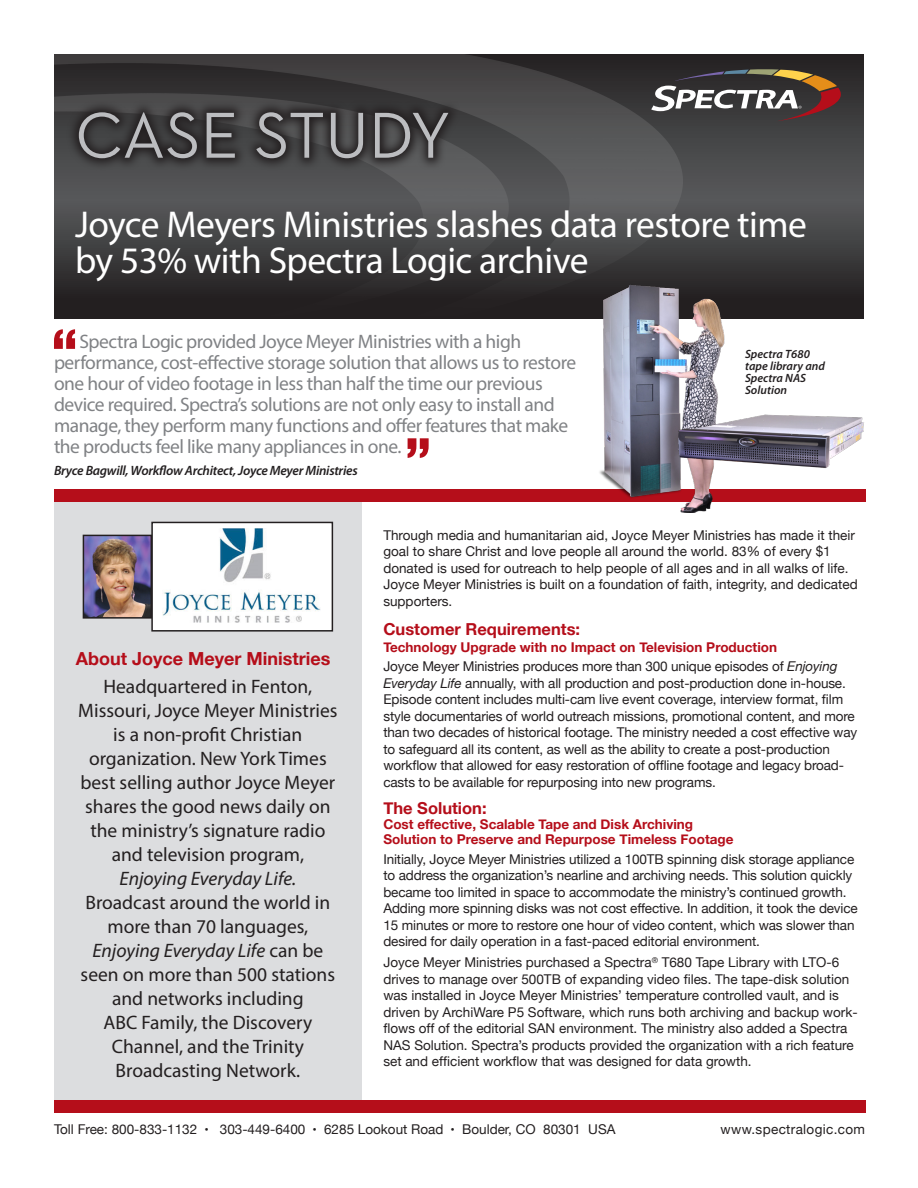
<style>
.page{position:relative;width:918px;height:1188px;background:#fff}
.page>*{position:absolute;margin:0;border:0;box-sizing:border-box;transform-origin:0 0}
.t1{font:37.5px/36px "Myriad Pro";letter-spacing:-.015em;color:#fff}
.t2{font:19.5px/24px "Myriad Pro";color:#231f20;text-align:center}
.t3{font:19.5px/21px "Myriad Pro";letter-spacing:-.025em;color:#808285}
.t4{font:700 18px "Helvetica Neue";color:#b50e1a}
.t5{font:700 16.5px "Helvetica Neue";color:#b50e1a}
.t6{font:13.5px/16.5px "Helvetica Neue";letter-spacing:-.01em;color:#231f20}
.t7{font:700 13.5px/15px "Helvetica Neue";color:#b50e1a}
.t8{font:italic 600 13.5px "Myriad Pro";letter-spacing:-.02em;color:#231f20}
.t9{font:13.5px "Helvetica Neue";letter-spacing:.025em;color:#231f20}
.t10{font:italic 600 12px/12px "Myriad Pro";color:#231f20}
.s1{font-style:italic}
.s2{font-size:7.5px}
</style>
<div class="page">
<div style="left:54px;top:502px;width:308px;height:604px;background:#dcdddf"></div>
<div style="left:54px;top:489px;width:811px;height:12px;background:#b50e1a"></div>
<div style="left:54px;top:1101px;width:811px;height:12px;background:#b50e1a"></div>
<svg style="left:54px;top:54px;width:810px;height:265px;background:#3d3c3d"></svg>
<img style="left:54px;top:54px;width:662px;height:261px">
<svg style="left:66px;top:100px;width:394px;height:71px;background:#434344"></svg>
<svg style="left:79px;top:112px;width:369px;height:46px;background:#565557"></svg>
<svg style="left:651px;top:69px;width:192px;height:52px;background:#625651"></svg>
<svg style="left:54px;top:329px;width:21px;height:20px"></svg>
<svg style="left:408px;top:438px;width:21px;height:20px"></svg>
<img style="left:588px;top:274px;width:149px;height:238px">
<img style="left:672px;top:410px;width:192px;height:64px">
<div style="left:152px;top:522px;width:180px;height:109px;background:#fff"></div>
<img style="left:162px;top:529px;width:159px;height:94px">
<div style="left:151px;top:522px;width:182px;height:110px;border:2px solid #231f20"></div>
<img style="left:86px;top:538px;width:63px;height:78px">
<div style="left:83px;top:535px;width:69px;height:84px;border:2px solid #231f20"></div>
<p class="t1" style="left:75px;top:206px;width:733px">Joyce Meyers Ministries slashes data restore time by 53% with Spectra Logic archive</p>
<p class="t3" style="left:54px;top:330px;width:524px;text-indent:26px">Spectra Logic provided Joyce Meyer Ministries with a high performance, cost-effective storage solution that allows us to restore one hour of video footage in less than half the time our previous device required. Spectra’s solutions are not only easy to install and manage, they perform many functions and offer features that make the products feel like many appliances in one.</p>
<p class="t8" style="left:54px;top:462px;width:305px">Bryce Bagwill, Workflow Architect, Joyce Meyer Ministries</p>
<p class="t10" style="left:745px;top:348px;width:82px">Spectra T680 tape library and<br>Spectra NAS<br>Solution</p>
<p class="t4" style="left:76px;top:648px;width:256px">About Joyce Meyer Ministries</p>
<p class="t2" style="left:78px;top:674px;width:261px">Headquartered in Fenton,<br>Missouri, Joyce Meyer Ministries is a non-profit Christian organization. New York Times best selling author Joyce Meyer shares the good news daily on the ministry’s signature radio and television program,<br><span class="s1">Enjoying Everyday Life.<br></span>Broadcast around the world in more than 70 languages,<br><span class="s1">Enjoying Everyday Life</span> can be seen on more than 500 stations and networks including<br>ABC Family, the Discovery<br>Channel, and the Trinity<br>Broadcasting Network.</p>
<p class="t6" style="left:383px;top:526px;width:476px">Through media and humanitarian aid, Joyce Meyer Ministries has made it their goal to share Christ and love people all around the world. 83% of every $1 donated is used for outreach to help people of all ages and in all walks of life.<br>Joyce Meyer Ministries is built on a foundation of faith, integrity, and dedicated supporters.</p>
<p class="t5" style="left:383px;top:619px;width:198px">Customer Requirements:</p>
<p class="t7" style="left:383px;top:639px;width:395px">Technology Upgrade with no Impact on Television Production</p>
<p class="t6" style="left:383px;top:658px;width:475px">Joyce Meyer Ministries produces more than 300 unique episodes of <span class="s1">Enjoying Everyday Life</span> annually, with all production and post-production done in-house.<br>Episode content includes multi-cam live event coverage, interview format, film style documentaries of world outreach missions, promotional content, and more than two decades of historical footage. The ministry needed a cost effective way to safeguard all its content, as well as the ability to create a post-production workflow that allowed for easy restoration of offline footage and legacy broad&shy;casts to be available for repurposing into new programs.</p>
<p class="t5" style="left:383px;top:798px;width:105px">The Solution:</p>
<p class="t7" style="left:383px;top:816px;width:352px">Cost effective, Scalable Tape and Disk Archiving<br>Solution to Preserve and Repurpose Timeless Footage</p>
<p class="t6" style="left:383px;top:851px;width:476px">Initially, Joyce Meyer Ministries utilized a 100TB spinning disk storage appliance to address the organization’s nearline and archiving needs. This solution quickly became too limited in space to accommodate the ministry’s continued growth.<br>Adding more spinning disks was not cost effective. In addition, it took the device 15 minutes or more to restore one hour of video content, which was slower than desired for daily operation in a fast-paced editorial environment.</p>
<p class="t6" style="left:383px;top:954px;width:476px">Joyce Meyer Ministries purchased a Spectra<sup>®</sup> T680 Tape Library with LTO-6 drives to manage over 500TB of expanding video files. The tape-disk solution was installed in Joyce Meyer Ministries’ temperature controlled vault, and is driven by ArchiWare P5 Software, which runs both archiving and backup work&shy;flows off of the editorial SAN environment. The ministry also added a Spectra NAS Solution. Spectra’s products provided the organization with a rich feature set and efficient workflow that was designed for data growth.</p>
<p class="t6" style="left:54px;top:1120px;width:563px">Toll Free: 800-833-1132 <span class="s2">•</span> 303-449-6400 <span class="s2">•</span> 6285 Lookout Road <span class="s2">•</span> Boulder, CO 80301 USA</p>
<p class="t9" style="left:721px;top:1121px;width:146px">www.spectralogic.com</p>
</div>
